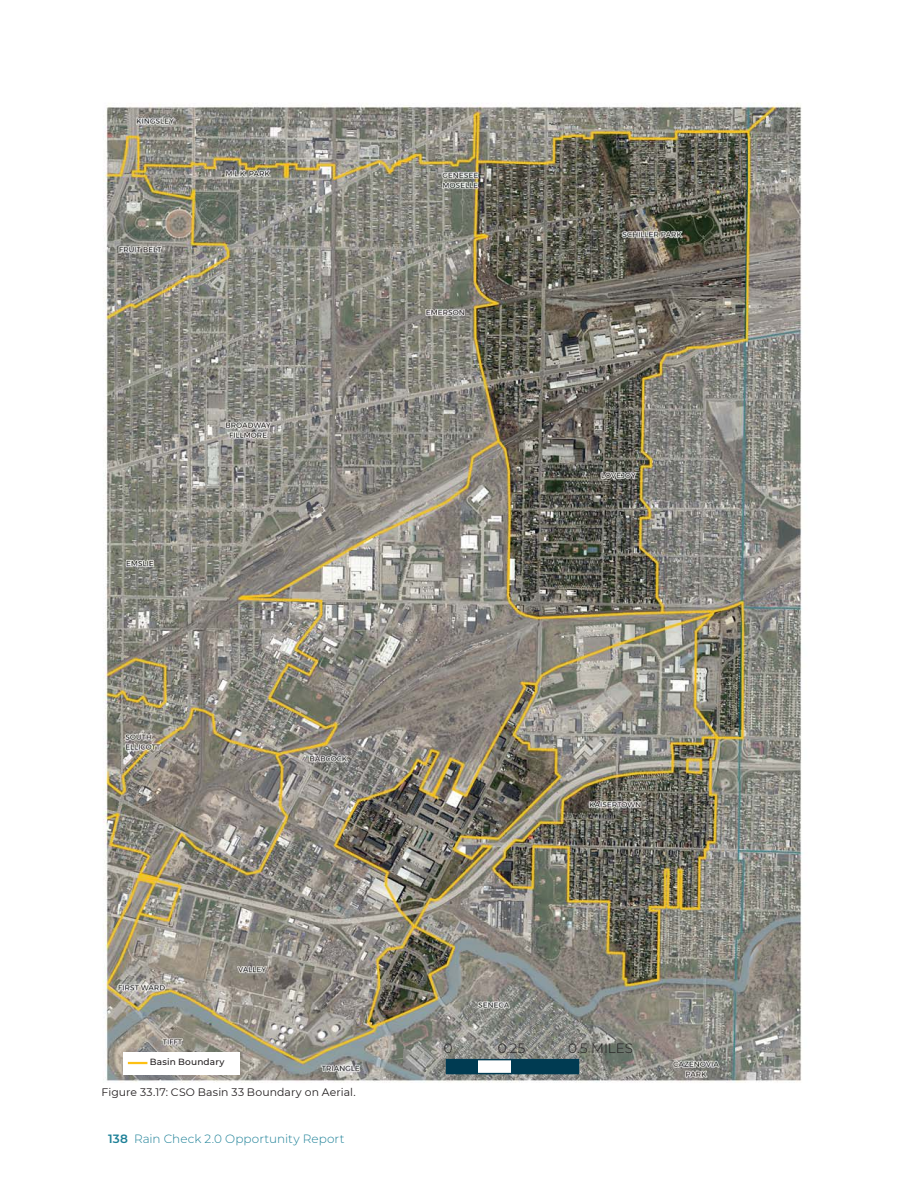
<style>
.page{position:relative;width:918px;height:1188px;background:#fff}
.page>*{position:absolute;margin:0;border:0;box-sizing:border-box;transform-origin:0 0}
.t1{font:300 13.5px "Montserrat";color:#231f20}
.t2{font:300 12px "Montserrat";letter-spacing:.005em;color:#1d8097}
.t3{font:10.8px "Montserrat";letter-spacing:.01em;color:#231f20}
.t4{font:500 9px "Montserrat";letter-spacing:.015em;color:#231f20}
.s1{font-weight:600}
</style>
<div class="page">
<img style="left:103px;top:103px;width:699px;height:980px">
<div style="left:124px;top:1052px;width:116px;height:22px;background:#fff"></div>
<svg style="left:128px;top:1062px;width:19px;height:2px"></svg>
<div style="left:447px;top:1060px;width:31px;height:14px;background:#003b52"></div>
<div style="left:478px;top:1060px;width:33px;height:14px;background:#fff"></div>
<div style="left:511px;top:1060px;width:68px;height:14px;background:#003b52"></div>
<div style="left:446px;top:1059px;width:133px;height:15px;border:2px solid #003b52"></div>
<p class="t4" style="left:150px;top:1058px;width:76px">Basin Boundary</p>
<p class="t3" style="left:102px;top:1085px;width:256px">Figure 33.17: CSO Basin 33 Boundary on Aerial.</p>
<p class="t2" style="left:108px;top:1134px;width:238px"><span class="s1">138</span> Rain Check 2.0 Opportunity Report</p>
<p class="t1" style="left:444px;top:1042px;width:10px">0</p>
<p class="t1" style="left:498px;top:1042px;width:29px">0.25</p>
<p class="t1" style="left:568px;top:1042px;width:67px">0.5 MILES</p>
</div>
